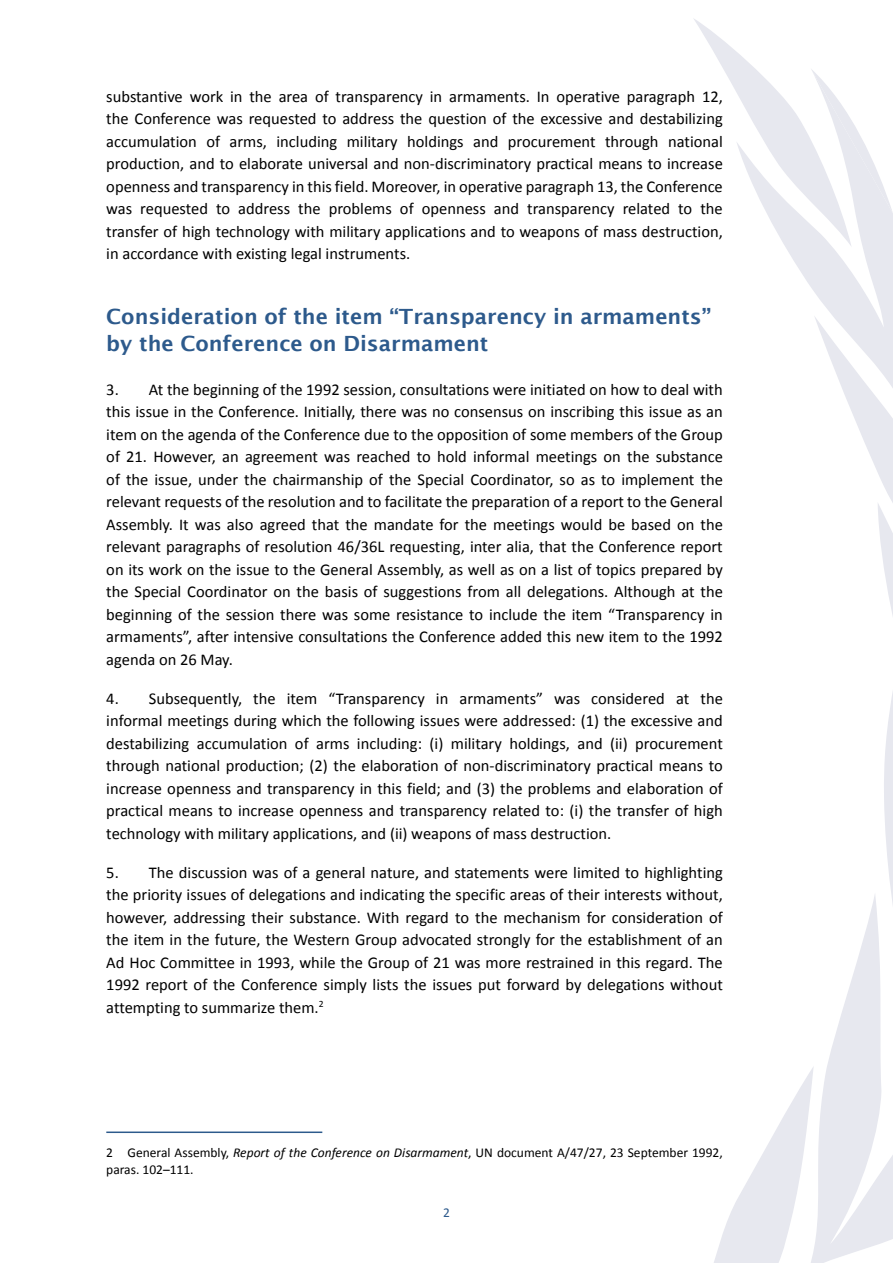
<style>
.page{position:relative;width:893px;height:1263px;background:#fff}
.page>*{position:absolute;margin:0;border:0;box-sizing:border-box;transform-origin:0 0}
.t1{font:600 21px/27px "Lucida Sans";color:#2d5a8c}
.t2{font:16.5px/22.5px "Calibri";color:#000;text-align:justify}
.t3{font:13.5px/16.2px "Calibri";color:#000}
.t4{font:13.5px "Calibri";color:#2d5a8c}
.s1{font-style:italic}
</style>
<div class="page">
<svg style="left:694px;top:19px;width:199px;height:1244px"></svg>
<hr style="left:106px;top:1131px;width:216px;height:2px;background:#2d5a8c">
<p class="t2" style="left:106px;top:84px;width:618px">substantive work in the area of transparency in armaments. In operative paragraph 12, the Conference was requested to address the question of the excessive and destabilizing accumulation of arms, including military holdings and procurement through national production, and to elaborate universal and non-discriminatory practical means to increase openness and transparency in this field. Moreover, in operative paragraph 13, the Conference was requested to address the problems of openness and transparency related to the transfer of high technology with military applications and to weapons of mass destruction, in accordance with existing legal instruments.</p>
<p class="t1" style="left:106px;top:303px;width:606px">Consideration of the item “Transparency in armaments” by the Conference on Disarmament</p>
<p class="t2" style="left:106px;top:377px;width:618px">3. At the beginning of the 1992 session, consultations were initiated on how to deal with this issue in the Conference. Initially, there was no consensus on inscribing this issue as an item on the agenda of the Conference due to the opposition of some members of the Group of 21. However, an agreement was reached to hold informal meetings on the substance of the issue, under the chairmanship of the Special Coordinator, so as to implement the relevant requests of the resolution and to facilitate the preparation of a report to the General Assembly. It was also agreed that the mandate for the meetings would be based on the relevant paragraphs of resolution 46/36L requesting, inter alia, that the Conference report on its work on the issue to the General Assembly, as well as on a list of topics prepared by the Special Coordinator on the basis of suggestions from all delegations. Although at the beginning of the session there was some resistance to include the item “Transparency in armaments”, after intensive consultations the Conference added this new item to the 1992 agenda on 26 May.</p>
<p class="t2" style="left:106px;top:686px;width:618px">4. Subsequently, the item “Transparency in armaments” was considered at the informal meetings during which the following issues were addressed: (1) the excessive and destabilizing accumulation of arms including: (i) military holdings, and (ii) procurement through national production; (2) the elaboration of non-discriminatory practical means to increase openness and transparency in this field; and (3) the problems and elaboration of practical means to increase openness and transparency related to: (i) the transfer of high technology with military applications, and (ii) weapons of mass destruction.</p>
<p class="t2" style="left:106px;top:860px;width:618px">5. The discussion was of a general nature, and statements were limited to highlighting the priority issues of delegations and indicating the specific areas of their interests without, however, addressing their substance. With regard to the mechanism for consideration of the item in the future, the Western Group advocated strongly for the establishment of an Ad Hoc Committee in 1993, while the Group of 21 was more restrained in this regard. The 1992 report of the Conference simply lists the issues put forward by delegations without attempting to summarize them.<sup>2</sup></p>
<p class="t3" style="left:106px;top:1144px;width:618px">2 General Assembly, <span class="s1">Report of the Conference on Disarmament</span>, UN document A/47/27, 23 September 1992, paras. 102–111.</p>
<p class="t4" style="left:443px;top:1204px;width:8px">2</p>
</div>
